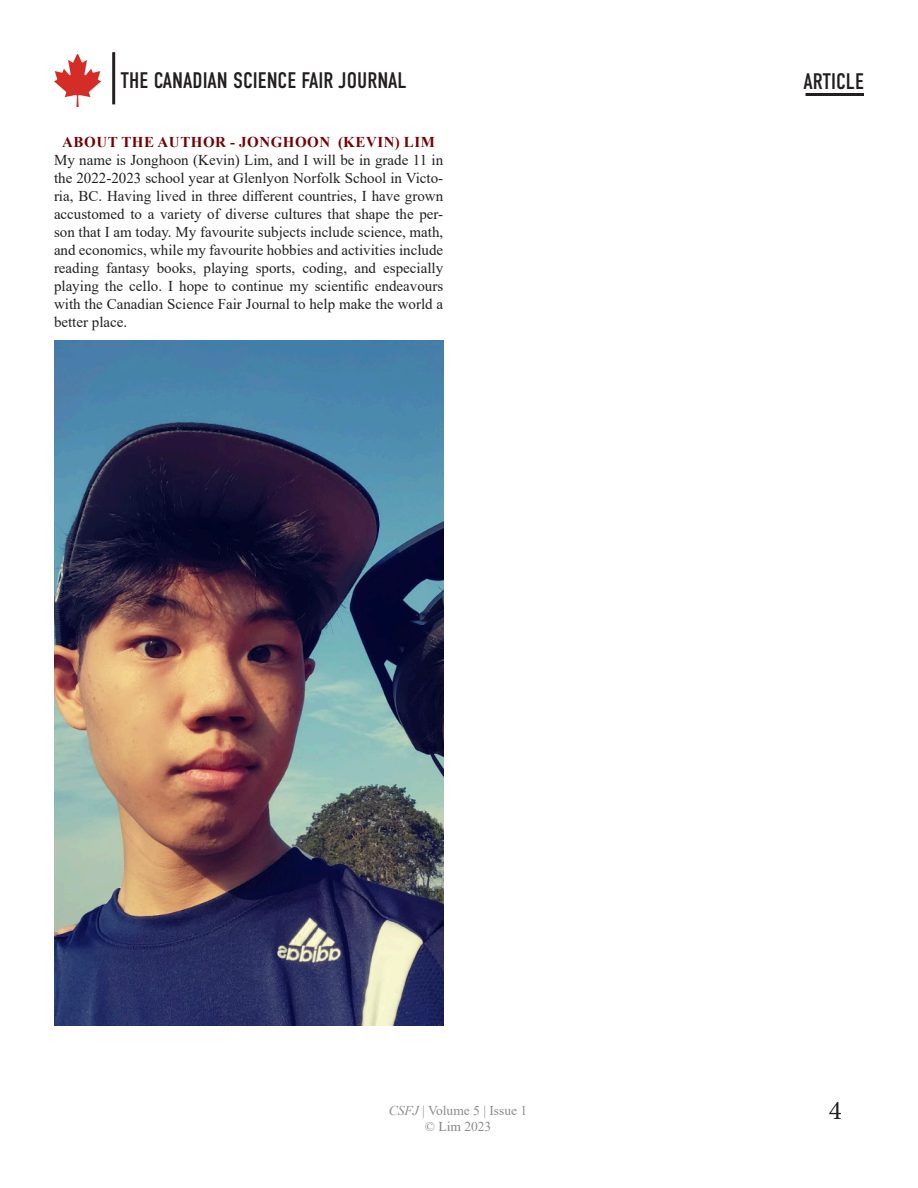
<style>
.page{position:relative;width:918px;height:1188px;background:#fff}
.page>*{position:absolute;margin:0;border:0;box-sizing:border-box;transform-origin:0 0}
.t1{font:27px "Minion Pro";color:#231f20}
.t2{font:22.5px "DIN Condensed";color:#231f20}
.Body_Text{font:15px/18px "Times New Roman";color:#231f20;text-align:justify}
.t3{font:700 15px "Times New Roman";letter-spacing:.035em;color:#740304}
.t4{font:13.5px/16.2px "Times New Roman";color:#8b8d90;text-align:center}
.s1{font-style:italic}
.s2{color:#828487}
</style>
<div class="page">
<img style="left:54px;top:54px;width:47px;height:52px">
<hr style="left:112px;top:52px;width:3px;height:52px;background:#231f20">
<hr style="left:806px;top:93px;width:58px;height:3px;background:#231f20">
<img style="left:54px;top:340px;width:389px;height:685px">
<h2 class="t2" style="left:121px;top:68px;width:288px">THE CANADIAN SCIENCE FAIR JOURNAL</h2>
<h2 class="t2" style="left:803px;top:69px;width:62px">ARTICLE</h2>
<p class="t3" style="left:62px;top:131px;width:374px">ABOUT THE AUTHOR - JONGHOON (KEVIN) LIM</p>
<p class="Body_Text" style="left:54px;top:150px;width:391px">My name is Jonghoon (Kevin) Lim, and I will be in grade 11 in the 2022-2023 school year at Glenlyon Norfolk School in Victo&shy;ria, BC. Having lived in three different countries, I have grown accustomed to a variety of diverse cultures that shape the per&shy;son that I am today. My favourite subjects include science, math, and economics, while my favourite hobbies and activities include reading fantasy books, playing sports, coding, and especially playing the cello. I hope to continue my scientific endeavours with the Canadian Science Fair Journal to help make the world a better place.</p>
<p class="t4" style="left:389px;top:1102px;width:140px"><span class="s1">CSFJ</span> | Volume 5 | Issue 1 © <span class="s2">Lim</span> 2023</p>
<h1 class="t1" style="left:829px;top:1092px;width:14px">4</h1>
</div>
